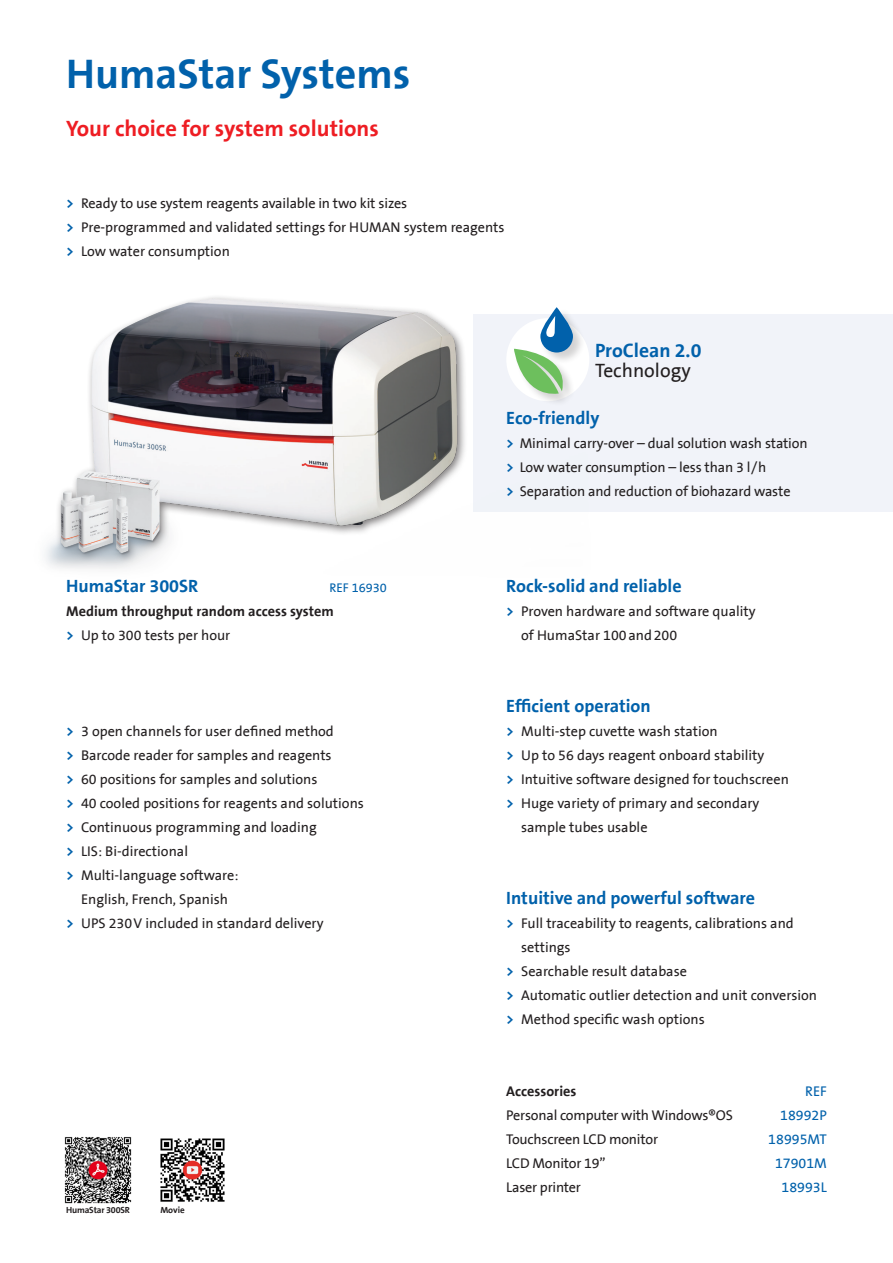
<style>
.page{position:relative;width:893px;height:1263px;background:#fff}
.page>*{position:absolute;margin:0;border:0;box-sizing:border-box;transform-origin:0 0}
.t1{font:700 42px "The Sans B7";color:#0161ab}
.t2{font:700 22.5px "The Sans B7";color:#ee1d23}
.t3{font:700 19.5px "The Sans B7";color:#0161ab}
.t4{font:19.5px "The Sans B5 Plain";color:#231f20}
.t5{font:700 18px "The Sans B7";color:#0161ab}
.t6{font:14.25px/24px "The Sans B5 Plain";color:#231f20}
.t7{font:700 14.25px "The Sans B7";color:#231f20}
.t8{font:14.25px "The Sans B5 Plain";color:#0161ab}
.t9{font:12.75px "The Sans B5 Plain";color:#0161ab}
.t10{font:700 9px "The Sans B7";letter-spacing:-.02em;color:#231f20}
.s1{font-family:"The Sans B7";font-weight:700;color:#0161ab}
</style>
<div class="page">
<img style="left:45px;top:297px;width:420px;height:272px">
<div style="left:473px;top:314px;width:420px;height:198px;background:#f1f3f9"></div>
<div style="left:506px;top:318px;width:83px;height:83px;background:#fff;border-radius:50%"></div>
<div style="left:514px;top:349px;width:61px;height:57px;background:#231f20;opacity:.2"></div>
<svg style="left:514px;top:349px;width:56px;height:49px"></svg>
<div style="left:540px;top:307px;width:45px;height:58px;background:#231f20;opacity:.2"></div>
<svg style="left:540px;top:307px;width:33px;height:45px"></svg>
<svg style="left:546px;top:316px;width:9px;height:22px"></svg>
<img style="left:64px;top:1137px;width:68px;height:67px">
<img style="left:160px;top:1138px;width:65px;height:64px">
<p class="t1" style="left:66px;top:52px;width:346px">HumaStar Systems</p>
<p class="t2" style="left:66px;top:117px;width:314px">Your choice for system solutions</p>
<p class="t6" style="left:66px;top:192px;width:343px"><span class="s1">&gt;</span> Ready to use system reagents available in two kit sizes</p>
<p class="t6" style="left:66px;top:216px;width:440px"><span class="s1">&gt;</span> Pre-programmed and validated settings for HUMAN system reagents</p>
<p class="t6" style="left:66px;top:240px;width:165px"><span class="s1">&gt;</span> Low water consumption</p>
<p class="t3" style="left:595px;top:340px;width:108px">ProClean 2.0</p>
<p class="t4" style="left:595px;top:360px;width:97px">Technology</p>
<p class="t5" style="left:66px;top:577px;width:134px">HumaStar 300SR</p>
<p class="t9" style="left:329px;top:581px;width:59px">REF 16930</p>
<p class="t7" style="left:66px;top:604px;width:269px">Medium throughput random access system</p>
<p class="t6" style="left:66px;top:624px;width:166px"><span class="s1">&gt;</span> Up to 300 tests per hour</p>
<p class="t6" style="left:66px;top:720px;width:269px"><span class="s1">&gt;</span> 3 open channels for user defined method</p>
<p class="t6" style="left:66px;top:744px;width:267px"><span class="s1">&gt;</span> Barcode reader for samples and reagents</p>
<p class="t6" style="left:66px;top:768px;width:253px"><span class="s1">&gt;</span> 60 positions for samples and solutions</p>
<p class="t6" style="left:66px;top:792px;width:299px"><span class="s1">&gt;</span> 40 cooled positions for reagents and solutions</p>
<p class="t6" style="left:66px;top:816px;width:252px"><span class="s1">&gt;</span> Continuous programming and loading</p>
<p class="t6" style="left:66px;top:840px;width:123px"><span class="s1">&gt;</span> LIS: Bi-directional</p>
<p class="t6" style="left:66px;top:864px;width:174px"><span class="s1">&gt;</span> Multi-language software:</p>
<p class="t6" style="left:81px;top:888px;width:148px">English, French, Spanish</p>
<p class="t6" style="left:66px;top:912px;width:259px"><span class="s1">&gt;</span> UPS 230V included in standard delivery</p>
<p class="t10" style="left:66px;top:1205px;width:65px">HumaStar 300SR</p>
<p class="t10" style="left:160px;top:1205px;width:26px">Movie</p>
<p class="t5" style="left:506px;top:409px;width:95px">Eco-friendly</p>
<p class="t6" style="left:506px;top:432px;width:303px"><span class="s1">&gt;</span> Minimal carry-over – dual solution wash station</p>
<p class="t6" style="left:506px;top:456px;width:262px"><span class="s1">&gt;</span> Low water consumption – less than 3 l/h</p>
<p class="t6" style="left:506px;top:480px;width:286px"><span class="s1">&gt;</span> Separation and reduction of biohazard waste</p>
<p class="t5" style="left:506px;top:577px;width:177px">Rock-solid and reliable</p>
<p class="t6" style="left:521px;top:600px;width:236px;text-indent:-15px"><span class="s1">&gt;</span> Proven hardware and software quality of HumaStar 100and200</p>
<p class="t5" style="left:506px;top:697px;width:146px">Efficient operation</p>
<p class="t6" style="left:506px;top:720px;width:213px"><span class="s1">&gt;</span> Multi-step cuvette wash station</p>
<p class="t6" style="left:506px;top:744px;width:259px"><span class="s1">&gt;</span> Up to 56 days reagent onboard stability</p>
<p class="t6" style="left:506px;top:768px;width:284px"><span class="s1">&gt;</span> Intuitive software designed for touchscreen</p>
<p class="t6" style="left:521px;top:792px;width:240px;text-indent:-15px"><span class="s1">&gt;</span> Huge variety of primary and secondary sample tubes usable</p>
<p class="t5" style="left:506px;top:889px;width:250px">Intuitive and powerful software</p>
<p class="t6" style="left:521px;top:912px;width:274px;text-indent:-15px"><span class="s1">&gt;</span> Full traceability to reagents, calibrations and settings</p>
<p class="t6" style="left:506px;top:960px;width:182px"><span class="s1">&gt;</span> Searchable result database</p>
<p class="t6" style="left:506px;top:984px;width:312px"><span class="s1">&gt;</span> Automatic outlier detection and unit conversion</p>
<p class="t6" style="left:506px;top:1008px;width:200px"><span class="s1">&gt;</span> Method specific wash options</p>
<p class="t7" style="left:506px;top:1084px;width:72px">Accessories</p>
<p class="t8" style="left:805px;top:1084px;width:23px">REF</p>
<p class="t6" style="left:506px;top:1104px;width:228px">Personal computer with Windows®OS</p>
<p class="t8" style="left:780px;top:1108px;width:48px">18992P</p>
<p class="t6" style="left:506px;top:1128px;width:153px">Touchscreen LCD monitor</p>
<p class="t8" style="left:768px;top:1132px;width:60px">18995MT</p>
<p class="t6" style="left:506px;top:1152px;width:101px">LCD Monitor 19”</p>
<p class="t8" style="left:775px;top:1156px;width:53px">17901M</p>
<p class="t6" style="left:506px;top:1176px;width:76px">Laser printer</p>
<p class="t8" style="left:782px;top:1180px;width:47px">18993L</p>
</div>
